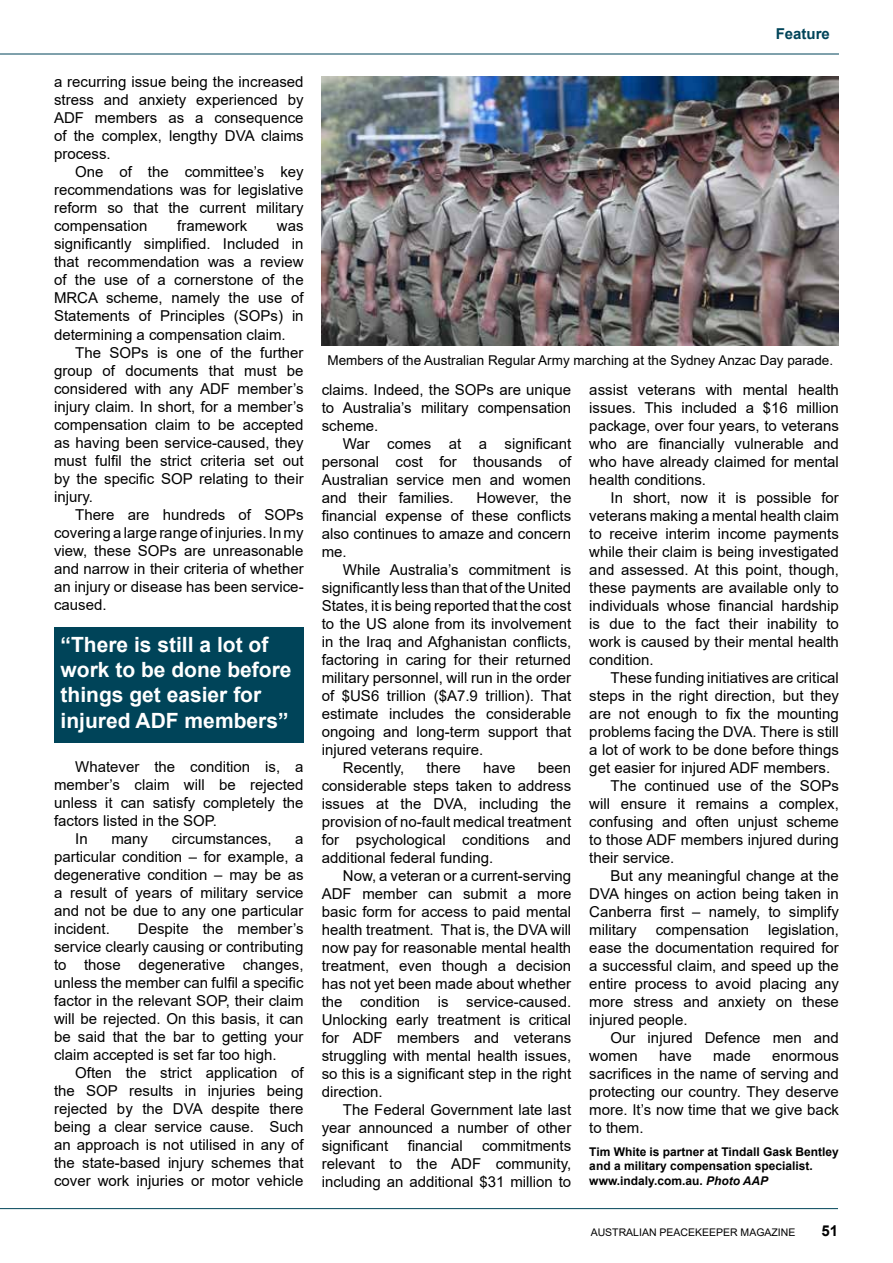
<style>
.page{position:relative;width:893px;height:1263px;background:#fff}
.page>*{position:absolute;margin:0;border:0;box-sizing:border-box;transform-origin:0 0}
.t1{font:700 21px/25.2px "Arial";color:#fff}
.t2{font:15px/18px "Arial";color:#000;text-align:justify}
.t3{font:700 15px "Arial";color:#004459}
.t4{font:700 15px "Arial";color:#000}
.t5{font:13.5px "Arial";color:#000}
.t6{font:700 12px/14.4px "Arial";color:#000}
.t7{font:10.5px "Arial";color:#000}
.s1{font-style:italic}
</style>
<div class="page">
<hr style="left:0;top:54px;width:839px;height:1px;background:#004459">
<hr style="left:0;top:1208px;width:838px;height:1px;background:#004459">
<div style="left:54px;top:627px;width:250px;height:116px;background:#004459"></div>
<img style="left:322px;top:77px;width:517px;height:268px">
<p class="t2" style="left:54px;top:73px;width:251px">a recurring issue being the increased stress and anxiety experienced by ADF members as a consequence of the complex, lengthy DVA claims process.</p>
<p class="t2" style="left:54px;top:163px;width:251px;text-indent:21px">One of the committee’s key recommendations was for legislative reform so that the current military compensation</p>
<p class="t2" style="left:177px;top:217px;width:72px">framework</p>
<p class="t2" style="left:54px;top:217px;width:251px;text-indent:223px">was significantly simplified. Included in that recommendation was a review of the use of a cornerstone of the MRCA scheme, namely the use of Statements of Principles (SOPs) in determining a compensation claim.</p>
<p class="t2" style="left:54px;top:343px;width:251px;text-indent:21px">The SOPs is one of the further group of documents that must be considered with any ADF member’s injury claim. In short, for a member’s compensation claim to be accepted as having been service-caused, they must fulfil the strict criteria set out by the specific SOP relating to their injury.</p>
<p class="t2" style="left:54px;top:505px;width:251px;text-indent:21px">There are hundreds of SOPs covering a large range of injuries. In my view, these SOPs are unreasonable and narrow in their criteria of whether an injury or disease has been service&shy;caused.</p>
<h1 class="t1" style="left:61px;top:632px;width:233px">“There is still a lot of work to be done before things get easier for injured ADF members”</h1>
<p class="t2" style="left:75px;top:757px;width:230px">Whatever the condition is, a</p>
<p class="t2" style="left:54px;top:775px;width:251px">member’s claim will be rejected</p>
<p class="t2" style="left:54px;top:793px;width:251px">unless it can satisfy completely the</p>
<p class="t2" style="left:54px;top:811px;width:165px">factors listed in the SOP.</p>
<p class="t2" style="left:75px;top:829px;width:14px">In</p>
<p class="t2" style="left:111px;top:829px;width:38px">many</p>
<p class="t2" style="left:172px;top:829px;width:102px">circumstances,</p>
<p class="t2" style="left:54px;top:829px;width:251px;text-indent:241px">a particular condition – for example, a degenerative condition – may be as a result of years of military service and not be due to any one particular incident.</p>
<p class="t2" style="left:54px;top:919px;width:251px;text-indent:84px">Despite the member’s service clearly causing or contributing to those degenerative changes, unless the member can fulfil a specific factor in the relevant SOP, their claim will be rejected. On this basis, it can be said that the bar to getting your claim accepted is set far too high.</p>
<p class="t2" style="left:54px;top:1063px;width:251px;text-indent:21px">Often the strict application of the SOP results in injuries being rejected by the DVA despite there being a clear service cause. Such an approach is not utilised in any of the state-based injury schemes that cover work injuries or motor vehicle</p>
<p class="t3" style="left:776px;top:23px;width:56px">Feature</p>
<p class="t5" style="left:327px;top:351px;width:507px">Members of the Australian Regular Army marching at the Sydney Anzac Day parade.</p>
<p class="t2" style="left:322px;top:380px;width:251px">claims. Indeed, the SOPs are unique to Australia’s military compensation scheme.</p>
<p class="t2" style="left:322px;top:434px;width:251px;text-indent:21px">War comes at a significant personal cost for thousands of Australian service men and women and their families.</p>
<p class="t2" style="left:322px;top:488px;width:251px;text-indent:155px">However, the financial expense of these conflicts also continues to amaze and concern me.</p>
<p class="t2" style="left:343px;top:560px;width:230px">While Australia’s commitment is</p>
<p class="t2" style="left:322px;top:578px;width:251px">significantly less than that of the United</p>
<p class="t2" style="left:322px;top:596px;width:251px">States, it is being reported that the cost</p>
<p class="t2" style="left:322px;top:614px;width:251px">to the US alone from its involvement</p>
<p class="t2" style="left:322px;top:632px;width:251px">in the Iraq and Afghanistan conflicts,</p>
<p class="t2" style="left:322px;top:650px;width:251px">factoring in caring for their returned</p>
<p class="t2" style="left:322px;top:668px;width:251px">military personnel, will run in the order</p>
<p class="t2" style="left:322px;top:686px;width:251px">of $US6 trillion ($A7.9 trillion). That</p>
<p class="t2" style="left:322px;top:704px;width:251px">estimate includes the considerable</p>
<p class="t2" style="left:322px;top:722px;width:251px">ongoing and long-term support that</p>
<p class="t2" style="left:322px;top:740px;width:163px">injured veterans require.</p>
<p class="t2" style="left:343px;top:758px;width:63px">Recently,</p>
<p class="t2" style="left:427px;top:758px;width:36px">there</p>
<p class="t2" style="left:483px;top:758px;width:34px">have</p>
<p class="t2" style="left:322px;top:758px;width:251px;text-indent:216px">been considerable steps taken to address issues at the DVA, including the provision of no-fault medical treatment for psychological conditions and additional federal funding.</p>
<p class="t2" style="left:322px;top:866px;width:251px;text-indent:21px">Now, a veteran or a current-serving ADF member can submit a more basic form for access to paid mental health treatment. That is, the DVA will now pay for reasonable mental health treatment, even though a decision has not yet been made about whether the condition is service-caused.<br>Unlocking early treatment is critical for ADF members and veterans struggling with mental health issues, so this is a significant step in the right direction.</p>
<p class="t2" style="left:322px;top:1100px;width:251px;text-indent:21px">The Federal Government late last year announced a number of other significant</p>
<p class="t2" style="left:408px;top:1136px;width:57px">financial</p>
<p class="t2" style="left:322px;top:1136px;width:251px;text-indent:160px">commitments relevant to the ADF community, including an additional $31 million to</p>
<p class="t2" style="left:589px;top:380px;width:251px">assist veterans with mental health issues. This included a $16 million package, over four years, to veterans who are financially vulnerable and who have already claimed for mental health conditions.</p>
<p class="t2" style="left:589px;top:488px;width:251px;text-indent:21px">In short, now it is possible for veterans making a mental health claim to receive interim income payments while their claim is being investigated and assessed. At this point, though, these payments are available only to individuals whose financial hardship is due to the fact their inability to work is caused by their mental health condition.</p>
<p class="t2" style="left:611px;top:668px;width:230px">These funding initiatives are critical</p>
<p class="t2" style="left:589px;top:686px;width:251px">steps in the right direction, but they</p>
<p class="t2" style="left:589px;top:704px;width:251px">are not enough to fix the mounting</p>
<p class="t2" style="left:589px;top:722px;width:251px">problems facing the DVA. There is still</p>
<p class="t2" style="left:589px;top:740px;width:251px">a lot of work to be done before things</p>
<p class="t2" style="left:589px;top:758px;width:242px">get easier for injured ADF members.</p>
<p class="t2" style="left:611px;top:776px;width:230px">The continued use of the SOPs</p>
<p class="t2" style="left:589px;top:794px;width:251px">will ensure it remains a complex,</p>
<p class="t2" style="left:589px;top:812px;width:251px">confusing and often unjust scheme</p>
<p class="t2" style="left:589px;top:830px;width:251px">to those ADF members injured during</p>
<p class="t2" style="left:589px;top:848px;width:87px">their service.</p>
<p class="t2" style="left:611px;top:866px;width:230px">But any meaningful change at the</p>
<p class="t2" style="left:589px;top:884px;width:251px">DVA hinges on action being taken in</p>
<p class="t2" style="left:589px;top:902px;width:251px">Canberra first – namely, to simplify</p>
<p class="t2" style="left:589px;top:920px;width:49px">military</p>
<p class="t2" style="left:656px;top:920px;width:95px">compensation</p>
<p class="t2" style="left:589px;top:920px;width:251px;text-indent:179px">legislation, ease the documentation required for a successful claim, and speed up the entire process to avoid placing any more stress and anxiety on these injured people.</p>
<p class="t2" style="left:589px;top:1028px;width:251px;text-indent:21px">Our injured Defence men and women</p>
<p class="t2" style="left:659px;top:1046px;width:34px">have</p>
<p class="t2" style="left:713px;top:1046px;width:39px">made</p>
<p class="t2" style="left:589px;top:1046px;width:251px;text-indent:183px">enormous sacrifices in the name of serving and protecting our country. They deserve more. It’s now time that we give back to them.</p>
<p class="t6" style="left:589px;top:1144px;width:251px">Tim White is partner at Tindall Gask Bentley and a military compensation specialist. www.indaly.com.au. <span class="s1">Photo AAP</span></p>
<p class="t7" style="left:591px;top:1225px;width:206px">AUSTRALIAN PEACEKEEPER MAGAZINE</p>
<p class="t4" style="left:821px;top:1220px;width:18px">51</p>
</div>
